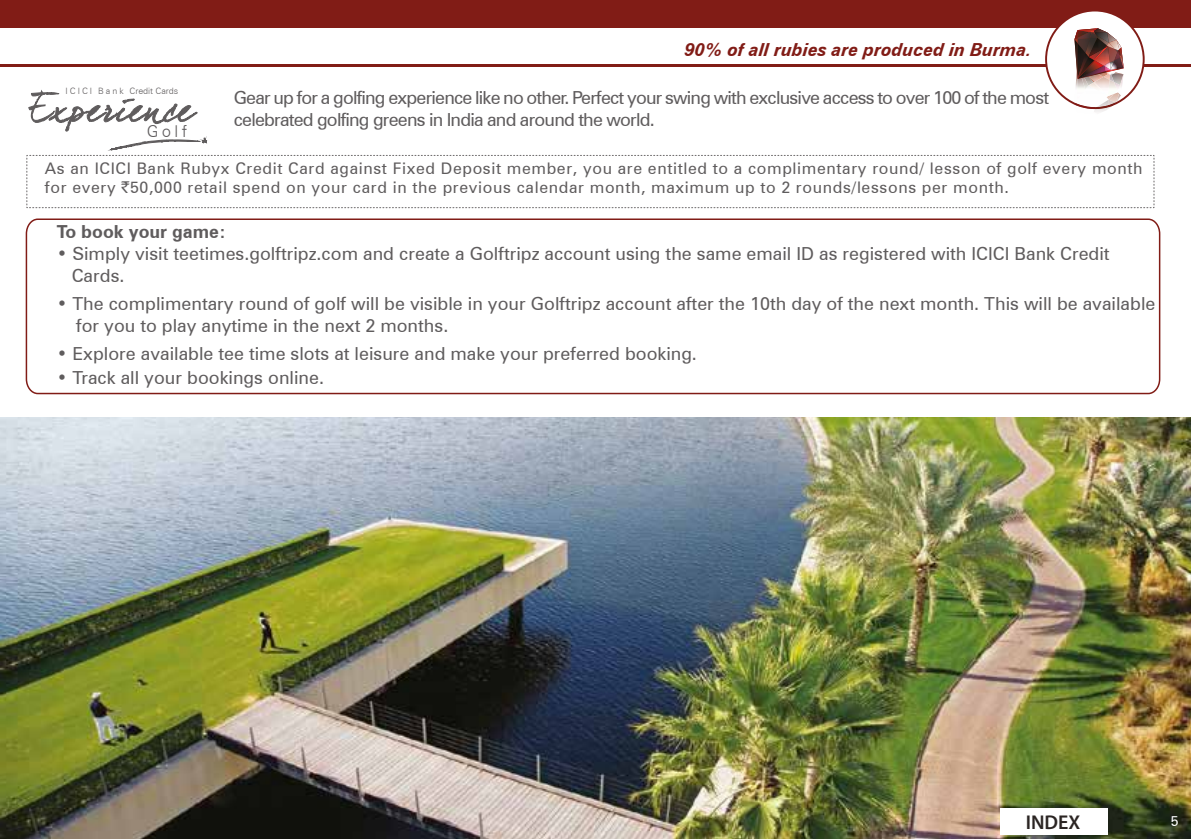
<style>
.page{position:relative;width:1191px;height:839px;background:#fff}
.page>*{position:absolute;margin:0;border:0;box-sizing:border-box;transform-origin:0 0}
.t1{font:600 20px "Myriad Pro";color:#2b2523}
.t2{font:18px/22px "Zurich BT";color:#5f5c5d}
.t3{font:18px/22px "Zurich BT";letter-spacing:-.045em;color:#5f5c5d}
.t4{font:italic 700 18px "Zurich BT";color:#811c16}
.t5{font:700 18px "Zurich BT";color:#5f5c5d}
.t6{font:300 16.4px "Zurich BT";color:#5f5c5d}
.t7{font:16px/19.2px "Zurich BT";letter-spacing:.04em;color:#5f5c5d}
.t8{font:14px "Zurich BT";color:#fff}
.t9{font:300 8.8px "Zurich BT";color:#5f5c5d}
.s1{font-family:"Rupee Foradian"}
</style>
<div class="page">
<svg style="left:25px;top:218px;width:1136px;height:177px"></svg>
<hr style="left:0;top:65px;width:1190px;height:2px;background:#811c16">
<div style="left:0;top:0;width:1190px;height:27px;background:#811c16"></div>
<img style="left:1045px;top:11px;width:99px;height:101px">
<svg style="left:29px;top:90px;width:169px;height:41px"></svg>
<img style="left:0;top:418px;width:1190px;height:421px">
<div style="left:1000px;top:809px;width:107px;height:26px;background:#fff"></div>
<svg style="left:26px;top:139px;width:1129px;height:70px"></svg>
<p class="t9" style="left:66px;top:86px;width:114px">ICIC I Ban k Credit Cards</p>
<p class="t6" style="left:147px;top:122px;width:42px">Golf</p>
<p class="t4" style="left:685px;top:39px;width:348px">90% of all rubies are produced in Burma.</p>
<p class="t3" style="left:234px;top:87px;width:817px">Gear up for a golfing experience like no other. Perfect your swing with exclusive access to over 100 of the most celebrated golfing greens in India and around the world.</p>
<p class="t7" style="left:45px;top:159px;width:1099px">As an ICICI Bank Rubyx Credit Card against Fixed Deposit member, you are entitled to a complimentary round/ lesson of golf every month for every <span class="s1">`</span>50,000 retail spend on your card in the previous calendar month, maximum up to 2 rounds/lessons per month.</p>
<p class="t5" style="left:57px;top:221px;width:171px">To book your game:</p>
<p class="t2" style="left:72px;top:243px;width:1039px;text-indent:-15px">• Simply visit teetimes.golftripz.com and create a Golftripz account using the same email ID as registered with ICICI Bank Credit<br>Cards.</p>
<p class="t2" style="left:76px;top:293px;width:1080px;text-indent:-19px">• The complimentary round of golf will be visible in your Golftripz account after the 10th day of the next month. This will be available for you to play anytime in the next 2 months.</p>
<p class="t2" style="left:57px;top:343px;width:641px">• Explore available tee time slots at leisure and make your preferred booking.</p>
<p class="t2" style="left:57px;top:367px;width:269px">• Track all your bookings online.</p>
<p class="t1" style="left:1025px;top:809px;width:56px">INDEX</p>
<p class="t8" style="left:1170px;top:813px;width:9px">5</p>
</div>
